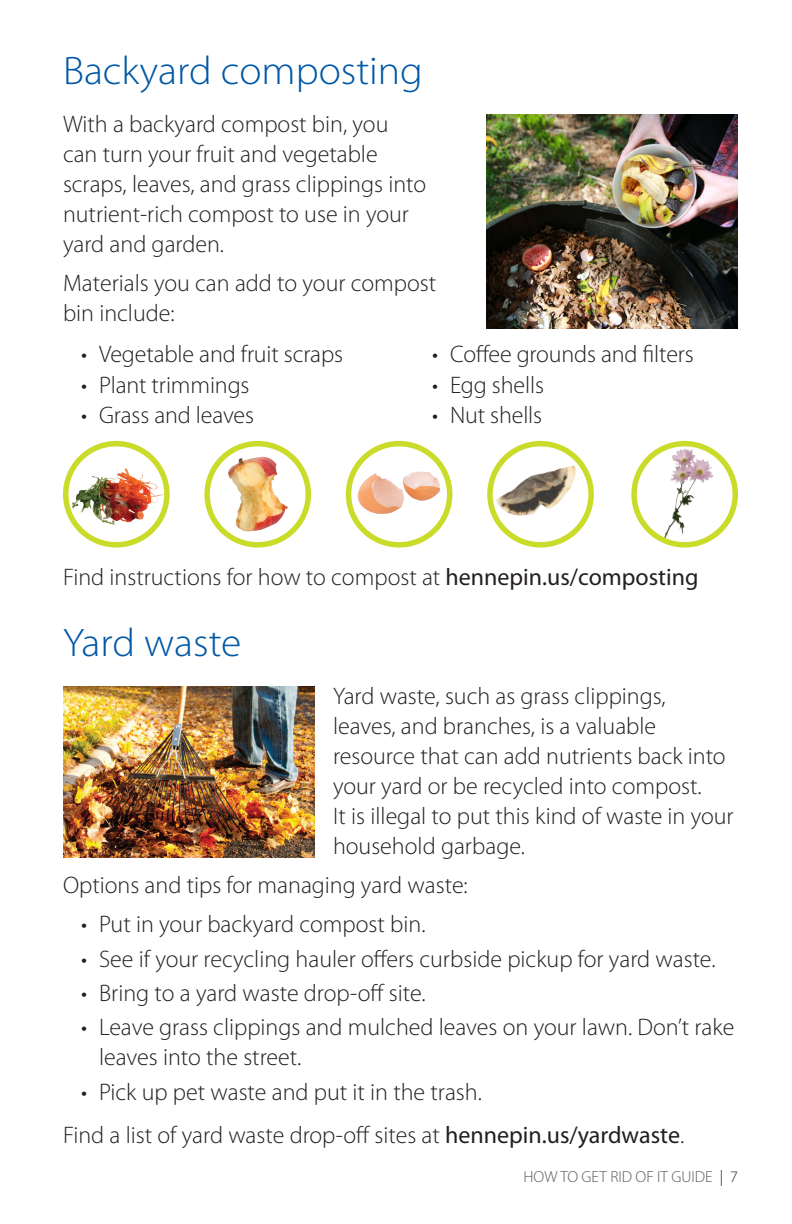
<style>
.page{position:relative;width:792px;height:1224px;background:#fff}
.page>*{position:absolute;margin:0;border:0;box-sizing:border-box;transform-origin:0 0}
.Subhead-NEW{font:300 40px "Myriad Pro";color:#0158a6;scale:1.04 1}
.Body-NEW{font:300 24px/30px "Myriad Pro";color:#231f20}
.t1{font:300 16px "Myriad Pro";color:#57585a}
.s1{font-weight:400}
.s2{color:#231f20}
</style>
<div class="page">
<img style="left:486px;top:114px;width:252px;height:214px">
<img style="left:63px;top:686px;width:252px;height:171px">
<img style="left:93px;top:469px;width:34px;height:14px">
<div style="left:63px;top:441px;width:107px;height:107px;border:5px solid #cadb2a;border-radius:50%"></div>
<img style="left:228px;top:457px;width:34px;height:55px">
<div style="left:204px;top:441px;width:107px;height:107px;border:5px solid #cadb2a;border-radius:50%"></div>
<img style="left:357px;top:471px;width:83px;height:43px">
<div style="left:346px;top:441px;width:106px;height:107px;border:5px solid #cadb2a;border-radius:50%"></div>
<div style="left:631px;top:441px;width:107px;height:107px;border:5px solid #cadb2a;border-radius:50%"></div>
<img style="left:496px;top:465px;width:80px;height:51px">
<div style="left:487px;top:441px;width:107px;height:107px;border:5px solid #cadb2a;border-radius:50%"></div>
<p class="Subhead-NEW" style="left:63px;top:49px;width:348px">Backyard composting</p>
<p class="Body-NEW" style="left:63px;top:109px;width:365px">With a backyard compost bin, you can turn your fruit and vegetable scraps, leaves, and grass clippings into nutrient-rich compost to use in your yard and garden.</p>
<p class="Body-NEW" style="left:63px;top:268px;width:375px">Materials you can add to your compost bin include:</p>
<p class="Body-NEW" style="left:81px;top:340px;width:264px">• Vegetable and fruit scraps</p>
<p class="Body-NEW" style="left:81px;top:370px;width:170px">• Plant trimmings</p>
<p class="Body-NEW" style="left:81px;top:400px;width:175px">• Grass and leaves</p>
<p class="Body-NEW" style="left:432px;top:340px;width:263px">• Coffee grounds and filters</p>
<p class="Body-NEW" style="left:432px;top:370px;width:113px">• Egg shells</p>
<p class="Body-NEW" style="left:432px;top:400px;width:112px">• Nut shells</p>
<p class="Body-NEW" style="left:63px;top:562px;width:637px">Find instructions for how to compost at <span class="s1">hennepin.us/composting</span></p>
<p class="Subhead-NEW" style="left:63px;top:621px;width:173px">Yard waste</p>
<p class="Body-NEW" style="left:333px;top:682px;width:402px">Yard waste, such as grass clippings, leaves, and branches, is a valuable resource that can add nutrients back into your yard or be recycled into compost.<br>It is illegal to put this kind of waste in your household garbage.</p>
<p class="Body-NEW" style="left:63px;top:871px;width:406px">Options and tips for managing yard waste:</p>
<p class="Body-NEW" style="left:81px;top:910px;width:346px">• Put in your backyard compost bin.</p>
<p class="Body-NEW" style="left:81px;top:944px;width:636px">• See if your recycling hauler offers curbside pickup for yard waste.</p>
<p class="Body-NEW" style="left:81px;top:978px;width:346px">• Bring to a yard waste drop-off site.</p>
<p class="Body-NEW" style="left:99px;top:1013px;width:637px;text-indent:-18px">• Leave grass clippings and mulched leaves on your lawn. Don’t rake leaves into the street.</p>
<p class="Body-NEW" style="left:81px;top:1077px;width:402px">• Pick up pet waste and put it in the trash.</p>
<p class="Body-NEW" style="left:63px;top:1120px;width:623px">Find a list of yard waste drop-off sites at <span class="s1">hennepin.us/yardwaste</span>.</p>
<p class="t1" style="left:523px;top:1168px;width:216px">HOW TO GET RID OF IT GUIDE <span class="s2">| 7</span></p>
</div>
